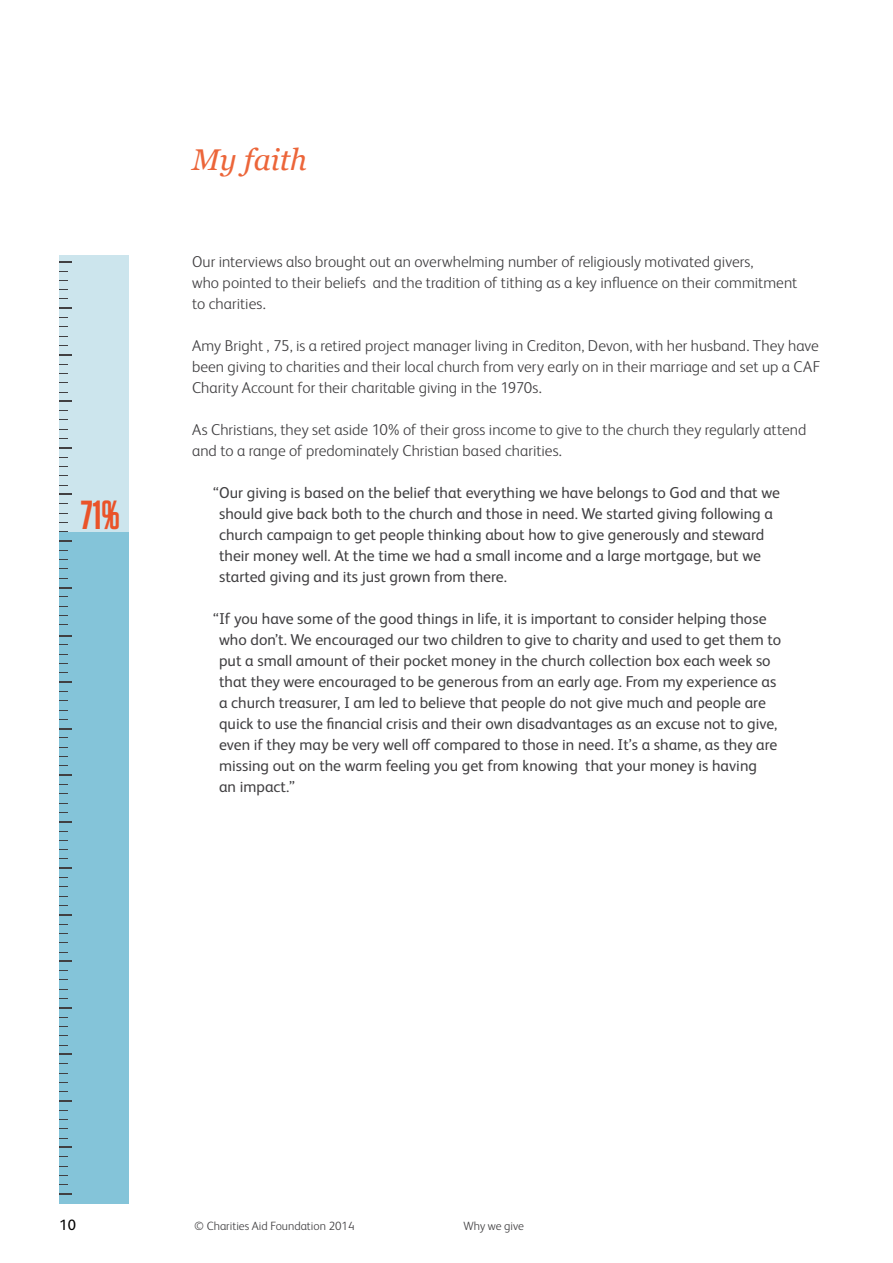
<style>
.page{position:relative;width:893px;height:1263px;background:#fff}
.page>*{position:absolute;margin:0;border:0;box-sizing:border-box;transform-origin:0 0}
.t1{font:600 40.5px "Tungsten";color:#ea5329}
.t2{font:italic 30px "Georgia";color:#ec6539}
.t3{font:15.75px/21px "FS Albert Pro";color:#414042}
.t4{font:300 15.75px/21px "FS Albert Pro";color:#414042}
.t5{font:15px "FS Albert Pro";color:#000}
.t6{font:300 12px "FS Albert Pro";color:#414042}
</style>
<div class="page">
<div style="left:60px;top:255px;width:69px;height:948px;background:#cce5ed"></div>
<div style="left:60px;top:531px;width:69px;height:672px;background:#84c4d9"></div>
<svg style="left:60px;top:635px;width:12px;height:1px"></svg>
<svg style="left:60px;top:681px;width:12px;height:2px"></svg>
<svg style="left:60px;top:728px;width:12px;height:1px"></svg>
<svg style="left:60px;top:774px;width:12px;height:2px"></svg>
<svg style="left:60px;top:821px;width:12px;height:2px"></svg>
<svg style="left:60px;top:867px;width:12px;height:2px"></svg>
<svg style="left:60px;top:914px;width:12px;height:2px"></svg>
<svg style="left:60px;top:960px;width:12px;height:2px"></svg>
<svg style="left:60px;top:1007px;width:12px;height:2px"></svg>
<svg style="left:60px;top:1053px;width:12px;height:2px"></svg>
<svg style="left:60px;top:1100px;width:12px;height:2px"></svg>
<svg style="left:60px;top:1146px;width:12px;height:2px"></svg>
<svg style="left:60px;top:1193px;width:12px;height:2px"></svg>
<svg style="left:60px;top:261px;width:12px;height:2px"></svg>
<svg style="left:60px;top:307px;width:12px;height:2px"></svg>
<svg style="left:60px;top:354px;width:12px;height:2px"></svg>
<svg style="left:60px;top:400px;width:12px;height:2px"></svg>
<svg style="left:60px;top:447px;width:12px;height:2px"></svg>
<svg style="left:60px;top:493px;width:12px;height:2px"></svg>
<svg style="left:60px;top:540px;width:12px;height:2px"></svg>
<svg style="left:60px;top:587px;width:12px;height:1px"></svg>
<h1 class="t1" style="left:81px;top:490px;width:41px">71%</h1>
<h2 class="t2" style="left:192px;top:138px;width:117px">My faith</h2>
<p class="t4" style="left:192px;top:250px;width:607px">Our interviews also brought out an overwhelming number of religiously motivated givers,<br>who pointed to their beliefs and the tradition of tithing as a key influence on their commitment to charities.</p>
<p class="t4" style="left:192px;top:334px;width:630px;text-align:justify">Amy Bright , 75, is a retired project manager living in Crediton, Devon, with her husband. They have been giving to charities and their local church from very early on in their marriage and set up a CAF Charity Account for their charitable giving in the 1970s.</p>
<p class="t4" style="left:192px;top:418px;width:616px">As Christians, they set aside 10% of their gross income to give to the church they regularly attend and to a range of predominately Christian based charities.</p>
<p class="t3" style="left:219px;top:481px;width:562px;text-indent:-6px">“Our giving is based on the belief that everything we have belongs to God and that we should give back both to the church and those in need. We started giving following a church campaign to get people thinking about how to give generously and steward their money well. At the time we had a small income and a large mortgage, but we started giving and its just grown from there.</p>
<p class="t3" style="left:219px;top:607px;width:564px;text-indent:-6px">“If you have some of the good things in life, it is important to consider helping those who don’t. We encouraged our two children to give to charity and used to get them to put a small amount of their pocket money in the church collection box each week so that they were encouraged to be generous from an early age. From my experience as a church treasurer, I am led to believe that people do not give much and people are quick to use the financial crisis and their own disadvantages as an excuse not to give, even if they may be very well off compared to those in need. It’s a shame, as they are missing out on the warm feeling you get from knowing that your money is having<br>an impact.”</p>
<p class="t5" style="left:60px;top:1214px;width:18px">10</p>
<p class="t6" style="left:194px;top:1217px;width:162px">© Charities Aid Foundation 2014</p>
<p class="t6" style="left:463px;top:1217px;width:62px">Why we give</p>
</div>
